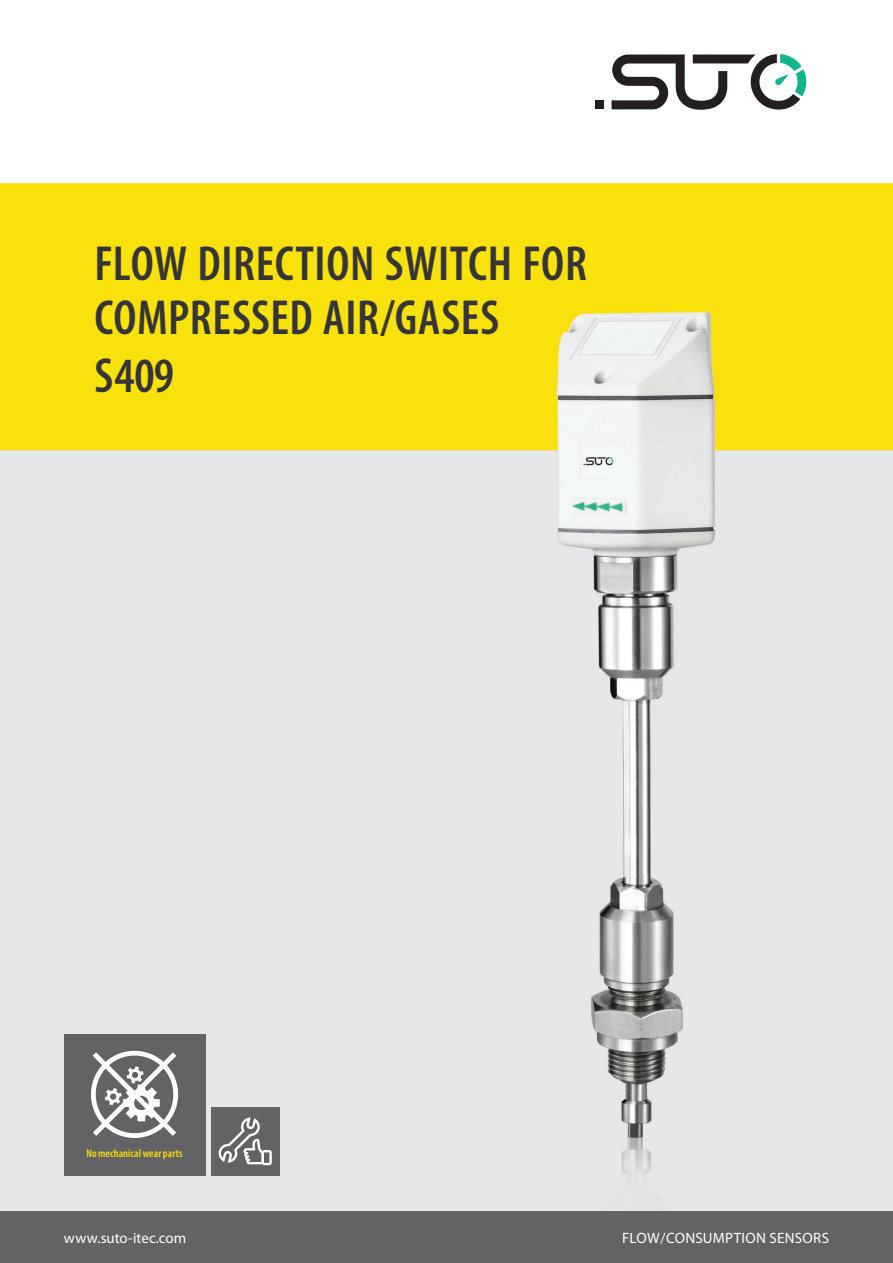
<style>
.page{position:relative;width:893px;height:1263px;background:#fff}
.page>*{position:absolute;margin:0;border:0;box-sizing:border-box;transform-origin:0 0}
.t1{font:600 condensed 49.5px/54px "Myriad Pro";letter-spacing:.01em;color:#353537}
.t2{font:15px "Myriad Pro";letter-spacing:.015em;color:#fff}
.t3{font:600 condensed 11.25px "Myriad Pro";letter-spacing:.005em;color:#fae10b}
</style>
<div class="page">
<img style="left:0;top:183px;width:893px;height:1029px">
<div style="left:0;top:1212px;width:893px;height:51px;background:#636366"></div>
<div style="left:64px;top:1034px;width:141px;height:141px;background:#636366"></div>
<svg style="left:611px;top:54px;width:196px;height:56px"></svg>
<div style="left:595px;top:100px;width:9px;height:9px;background:#231f20"></div>
<div style="left:211px;top:1107px;width:68px;height:68px;background:#636366"></div>
<svg style="left:91px;top:1050px;width:88px;height:88px"></svg>
<svg style="left:219px;top:1117px;width:53px;height:48px"></svg>
<p class="t1" style="left:94px;top:237px;width:494px">FLOW DIRECTION SWITCH FOR<br>COMPRESSED AIR/GASES</p>
<p class="t1" style="left:94px;top:349px;width:81px">S409</p>
<p class="t3" style="left:86px;top:1147px;width:98px">No mechanical wear parts</p>
<p class="t2" style="left:64px;top:1230px;width:124px">www.suto-itec.com</p>
<p class="t2" style="left:622px;top:1230px;width:208px">FLOW/CONSUMPTION SENSORS</p>
</div>
